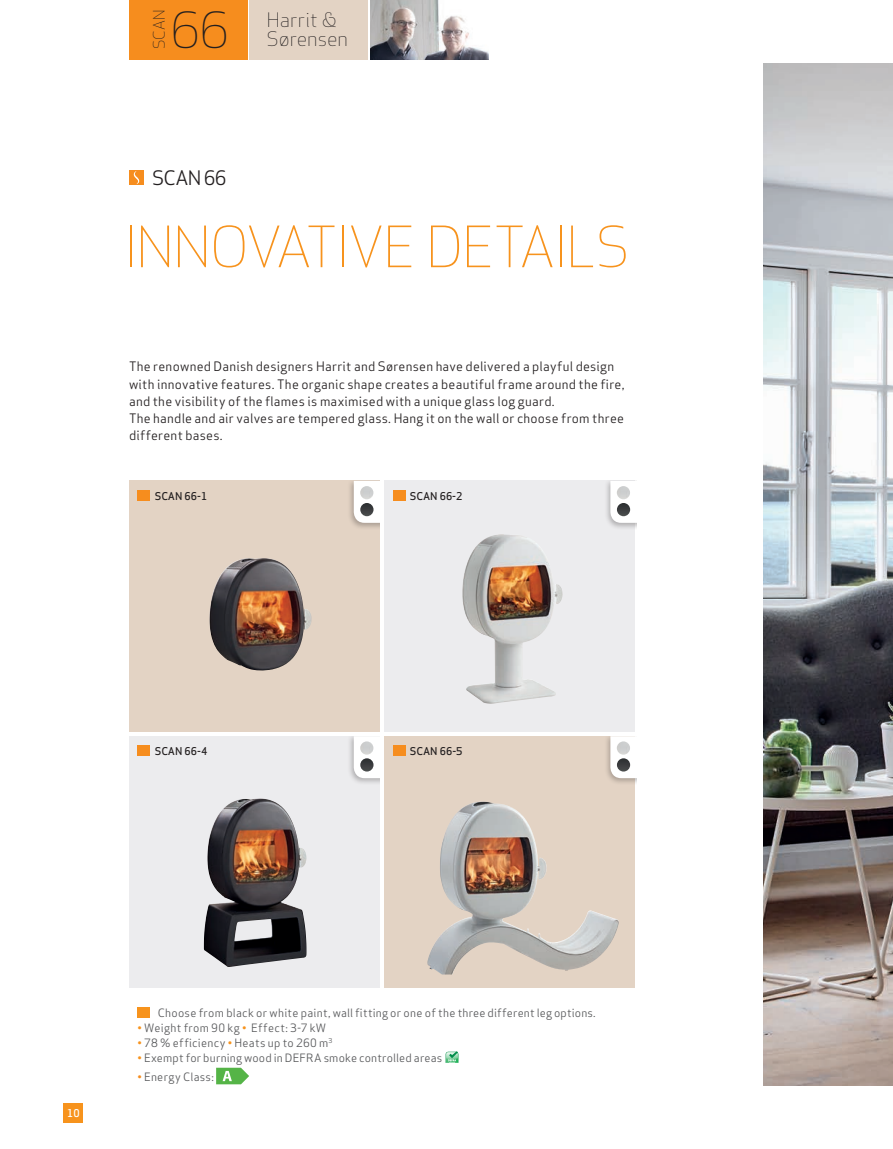
<style>
.page{position:relative;width:893px;height:1149px;background:#fff}
.page>*{position:absolute;margin:0;border:0;box-sizing:border-box;transform-origin:0 0}
.t1{font:300 55.5px "Apex Sans";letter-spacing:-.015em;color:#f7931d}
.t2{font:300 48.75px "Apex Sans";color:#231f20}
.t3{font:300 19.5px "Apex Sans";letter-spacing:-.005em;color:#231f20}
.t4{font:19.5px "Apex Sans";letter-spacing:-.03em;color:#231f20}
.t5{font:300 15.6px "Apex Sans";color:#231f20}
.t6{font:12.75px/17.2px "Apex Sans";letter-spacing:.02em;color:#231f20}
.t7{font:11.25px "Apex Sans";letter-spacing:.02em;color:#57585a}
.t8{font:500 10.5px "Apex Sans";color:#231f20}
.t9{font:500 10.5px "Apex Sans";color:#fff}
.s1{color:#f7931d}
.s2{color:#f68d1e}
</style>
<div class="page">
<div style="left:129px;top:0;width:118px;height:60px;background:#f68d1e"></div>
<div style="left:250px;top:0;width:118px;height:60px;background:#e3d3c4"></div>
<img style="left:371px;top:0;width:118px;height:60px">
<div style="left:384px;top:736px;width:251px;height:250px;background:#e3d3c4"></div>
<div style="left:129px;top:480px;width:251px;height:251px;background:#e3d3c4"></div>
<div style="left:129px;top:736px;width:251px;height:250px;background:#ececee"></div>
<div style="left:138px;top:745px;width:12px;height:10px;background:#f68d1e"></div>
<div style="left:138px;top:490px;width:12px;height:10px;background:#f68d1e"></div>
<img style="left:209px;top:558px;width:103px;height:113px">
<div style="left:393px;top:745px;width:12px;height:10px;background:#f68d1e"></div>
<div style="left:384px;top:480px;width:251px;height:251px;background:#ececee"></div>
<img style="left:204px;top:798px;width:103px;height:168px">
<img style="left:427px;top:801px;width:192px;height:173px">
<div style="left:393px;top:490px;width:12px;height:10px;background:#f68d1e"></div>
<img style="left:462px;top:534px;width:101px;height:169px">
<img style="left:763px;top:64px;width:130px;height:1020px">
<div style="left:129px;top:170px;width:15px;height:15px;background:#f68d1e"></div>
<svg style="left:133px;top:171px;width:7px;height:13px"></svg>
<div style="left:348px;top:480px;width:32px;height:49px;background:#231f20;opacity:.3"></div>
<svg style="left:354px;top:480px;width:26px;height:42px"></svg>
<div style="left:604px;top:480px;width:33px;height:49px;background:#231f20;opacity:.3"></div>
<svg style="left:610px;top:480px;width:27px;height:42px"></svg>
<div style="left:348px;top:736px;width:32px;height:49px;background:#231f20;opacity:.3"></div>
<svg style="left:354px;top:736px;width:26px;height:42px"></svg>
<div style="left:604px;top:736px;width:33px;height:49px;background:#231f20;opacity:.3"></div>
<svg style="left:610px;top:736px;width:27px;height:42px"></svg>
<div style="left:138px;top:1006px;width:12px;height:11px;background:#f7931d"></div>
<svg style="left:446px;top:1051px;width:12px;height:11px"></svg>
<svg style="left:216px;top:1067px;width:33px;height:16px"></svg>
<div style="left:64px;top:1102px;width:19px;height:20px;background:#f7931d"></div>
<p class="t5" style="left:149px;top:49px;width:41px;rotate:-90deg">SCAN</p>
<h2 class="t2" style="left:171px;top:-2px;width:60px">66</h2>
<h3 class="t3" style="left:267px;top:7px;width:71px">Harrit &amp;</h3>
<h3 class="t3" style="left:267px;top:27px;width:83px">Sørensen</h3>
<h3 class="t4" style="left:152px;top:162px;width:76px">SCAN 66</h3>
<h1 class="t1" style="left:124px;top:211px;width:507px">INNOVATIVE DETAILS</h1>
<p class="t6" style="left:129px;top:356px;width:497px">The renowned Danish designers Harrit and Sørensen have delivered a playful design with innovative features. The organic shape creates a beautiful frame around the fire, and the visibility of the flames is maximised with a unique glass log guard.<br>The handle and air valves are tempered glass. Hang it on the wall or choose from three different bases.</p>
<p class="t8" style="left:155px;top:486px;width:54px">SCAN 66-1</p>
<p class="t8" style="left:155px;top:742px;width:54px">SCAN 66-4</p>
<p class="t8" style="left:410px;top:486px;width:54px">SCAN 66-2</p>
<p class="t8" style="left:410px;top:742px;width:54px">SCAN 66-5</p>
<p class="t9" style="left:67px;top:1103px;width:14px">10</p>
<p class="t7" style="left:158px;top:1003px;width:439px">Choose from black or white paint, wall fitting or one of the three different leg options.</p>
<p class="t7" style="left:138px;top:1018px;width:190px"><span class="s1">•</span> Weight from 90 kg <span class="s1">•</span> Effect: 3-7 kW</p>
<p class="t7" style="left:138px;top:1033px;width:197px"><span class="s1">•</span> 78 % efficiency <span class="s1">•</span> Heats up to 260 m<sup>3</sup></p>
<p class="t7" style="left:138px;top:1048px;width:306px"><span class="s1">•</span> Exempt for burning wood in DEFRA smoke controlled areas</p>
<p class="t7" style="left:138px;top:1067px;width:78px"><span class="s2">•</span> Energy Class:</p>
</div>
